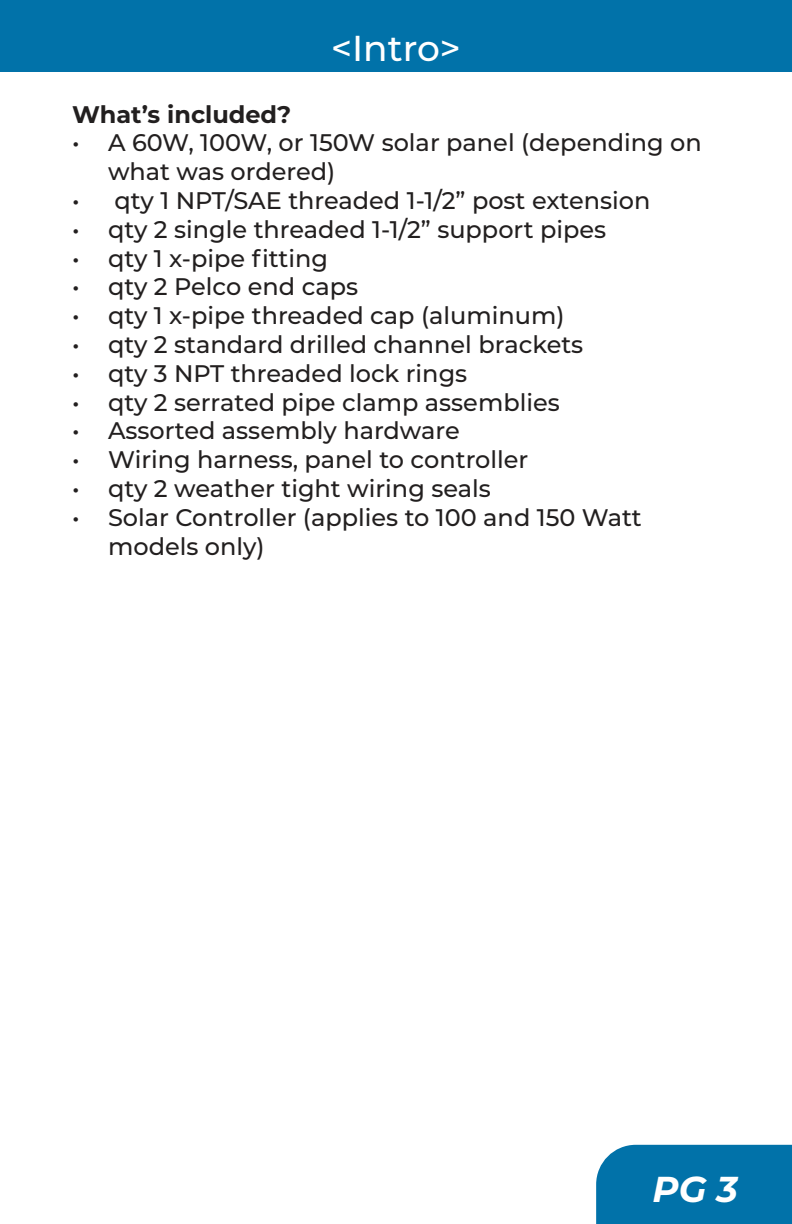
<style>
.page{position:relative;width:792px;height:1224px;background:#fff}
.page>*{position:absolute;margin:0;border:0;box-sizing:border-box;transform-origin:0 0}
.t1{font:500 36px "Montserrat";color:#fff}
.t2{font:italic 700 36px "Montserrat";color:#fff}
.t3{font:500 24px/28.8px "Montserrat";color:#221f1f}
.t4{font:700 24px "Montserrat";color:#221f1f}
</style>
<div class="page">
<div style="left:0;top:0;width:792px;height:72px;background:#0172a9"></div>
<div style="left:596px;top:1145px;width:196px;height:79px;background:#0172a9"></div>
<h1 class="t1" style="left:331px;top:30px;width:131px">&lt;Intro&gt;</h1>
<p class="t4" style="left:72px;top:104px;width:221px">What’s included?</p>
<p class="t3" style="left:108px;top:129px;width:595px;text-indent:-36px">• A 60W, 100W, or 150W solar panel (depending on what was ordered)</p>
<p class="t3" style="left:72px;top:187px;width:580px">• qty 1 NPT/SAE threaded 1-1/2” post extension</p>
<p class="t3" style="left:72px;top:216px;width:536px">• qty 2 single threaded 1-1/2” support pipes</p>
<p class="t3" style="left:72px;top:244px;width:258px">• qty 1 x-pipe fitting</p>
<p class="t3" style="left:72px;top:273px;width:288px">• qty 2 Pelco end caps</p>
<p class="t3" style="left:72px;top:302px;width:494px">• qty 1 x-pipe threaded cap (aluminum)</p>
<p class="t3" style="left:72px;top:331px;width:513px">• qty 2 standard drilled channel brackets</p>
<p class="t3" style="left:72px;top:360px;width:397px">• qty 3 NPT threaded lock rings</p>
<p class="t3" style="left:72px;top:388px;width:489px">• qty 2 serrated pipe clamp assemblies</p>
<p class="t3" style="left:72px;top:417px;width:389px">• Assorted assembly hardware</p>
<p class="t3" style="left:72px;top:446px;width:458px">• Wiring harness, panel to controller</p>
<p class="t3" style="left:72px;top:475px;width:420px">• qty 2 weather tight wiring seals</p>
<p class="t3" style="left:108px;top:504px;width:535px;text-indent:-36px">• Solar Controller (applies to 100 and 150 Watt models only)</p>
<h1 class="t2" style="left:652px;top:1173px;width:87px">PG 3</h1>
</div>
